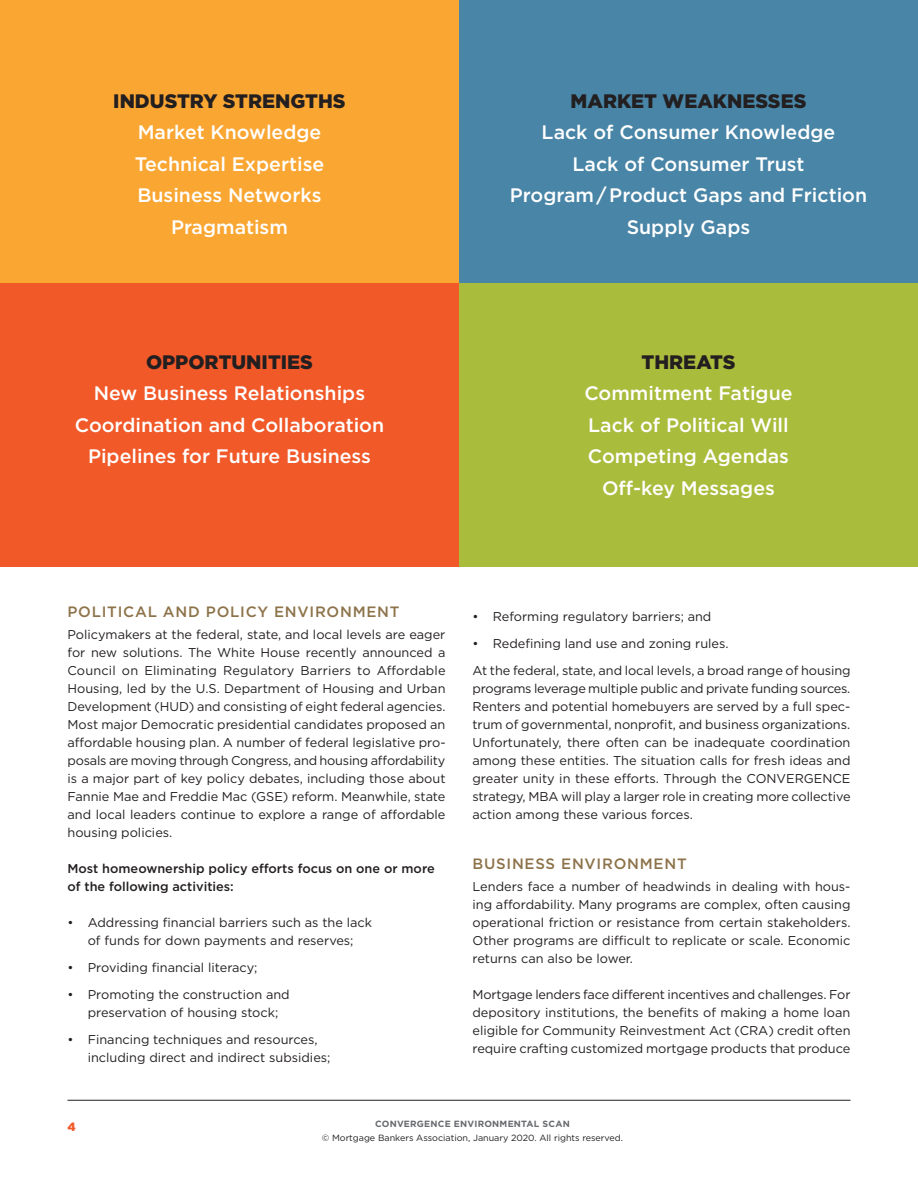
<style>
.page{position:relative;width:918px;height:1188px;background:#fff}
.page>*{position:absolute;margin:0;border:0;box-sizing:border-box;transform-origin:0 0}
.t1{font:500 19.5px/31.5px "Gotham";color:#fff;text-align:center}
.t2{font:900 19.5px "Gotham";color:#231f20}
.t3{font:500 15px "Gotham";letter-spacing:.05em;color:#8d734a}
.t4{font:12.75px/18px "Gotham";color:#231f20;text-align:justify}
.t5{font:500 12.75px/18px "Gotham";color:#231f20}
.t6{font:900 12px "Gotham";color:#f15929}
.t7{font:9px "Gotham";color:#231f20}
.t8{font:700 9px "Gotham";letter-spacing:.025em;color:#676a6e}
</style>
<div class="page">
<hr style="left:68px;top:1100px;width:782px;height:1px;background:#231f20">
<div style="left:0;top:0;width:459px;height:284px;background:#faa633"></div>
<div style="left:459px;top:0;width:459px;height:284px;background:#4885a7"></div>
<div style="left:0;top:284px;width:459px;height:283px;background:#f15929"></div>
<div style="left:459px;top:284px;width:459px;height:283px;background:#a9bc3b"></div>
<h1 class="t2" style="left:113px;top:88px;width:234px">INDUSTRY STRENGTHS</h1>
<h1 class="t1" style="left:135px;top:117px;width:191px">Market Knowledge<br>Technical Expertise<br>Business Networks<br>Pragmatism</h1>
<h1 class="t2" style="left:571px;top:88px;width:237px">MARKET WEAKNESSES</h1>
<h1 class="t1" style="left:510px;top:117px;width:359px">Lack of Consumer Knowledge<br>Lack of Consumer Trust<br>Program / Product Gaps and Friction<br>Supply Gaps</h1>
<h1 class="t2" style="left:146px;top:349px;width:168px">OPPORTUNITIES</h1>
<h1 class="t1" style="left:75px;top:378px;width:311px">New Business Relationships<br>Coordination and Collaboration<br>Pipelines for Future Business</h1>
<h1 class="t2" style="left:642px;top:349px;width:95px">THREATS</h1>
<h1 class="t1" style="left:584px;top:378px;width:210px">Commitment Fatigue<br>Lack of Political Will<br>Competing Agendas<br>Off-key Messages</h1>
<p class="t3" style="left:68px;top:601px;width:334px">POLITICAL AND POLICY ENVIRONMENT</p>
<p class="t4" style="left:68px;top:625px;width:380px">Policymakers at the federal, state, and local levels are eager for new solutions. The White House recently announced a Council on Eliminating Regulatory Barriers to Affordable Housing, led by the U.S. Department of Housing and Urban Development (HUD) and consisting of eight federal agencies.<br>Most major Democratic presidential candidates proposed an affordable housing plan. A number of federal legislative pro&shy;posals are moving through Congress, and housing affordability is a major part of key policy debates, including those about Fannie Mae and Freddie Mac (GSE) reform. Meanwhile, state and local leaders continue to explore a range of affordable housing policies.</p>
<p class="t5" style="left:68px;top:859px;width:369px">Most homeownership policy efforts focus on one or more of the following activities:</p>
<p class="t4" style="left:68px;top:913px;width:306px;text-align:center">• Addressing financial barriers such as the lack of funds for down payments and reserves;</p>
<p class="t4" style="left:68px;top:958px;width:192px">• Providing financial literacy;</p>
<p class="t4" style="left:88px;top:985px;width:203px;text-indent:-20px">• Promoting the construction and preservation of housing stock;</p>
<p class="t4" style="left:88px;top:1030px;width:244px;text-indent:-20px">• Financing techniques and resources, including direct and indirect subsidies;</p>
<p class="t4" style="left:472px;top:607px;width:240px">• Reforming regulatory barriers; and</p>
<p class="t4" style="left:472px;top:630px;width:380px;line-height:27px">• Redefining land use and zoning rules.<br>At the federal, state, and local levels, a broad range of housing</p>
<p class="t4" style="left:472px;top:679px;width:380px">programs leverage multiple public and private funding sources.<br>Renters and potential homebuyers are served by a full spec&shy;trum of governmental, nonprofit, and business organizations.<br>Unfortunately, there often can be inadequate coordination among these entities. The situation calls for fresh ideas and greater unity in these efforts. Through the CONVERGENCE strategy, MBA will play a larger role in creating more collective action among these various forces.</p>
<p class="t3" style="left:472px;top:853px;width:216px">BUSINESS ENVIRONMENT</p>
<p class="t4" style="left:472px;top:877px;width:380px">Lenders face a number of headwinds in dealing with hous&shy;ing affordability. Many programs are complex, often causing operational friction or resistance from certain stakeholders.<br>Other programs are difficult to replicate or scale. Economic returns can also be lower.</p>
<p class="t4" style="left:472px;top:985px;width:380px">Mortgage lenders face different incentives and challenges. For depository institutions, the benefits of making a home loan eligible for Community Reinvestment Act (CRA) credit often require crafting customized mortgage products that produce</p>
<p class="t6" style="left:68px;top:1118px;width:10px">4</p>
<p class="t8" style="left:375px;top:1118px;width:196px">CONVERGENCE ENVIRONMENTAL SCAN</p>
<p class="t7" style="left:322px;top:1132px;width:303px">© Mortgage Bankers Association, January 2020. All rights reserved.</p>
</div>
